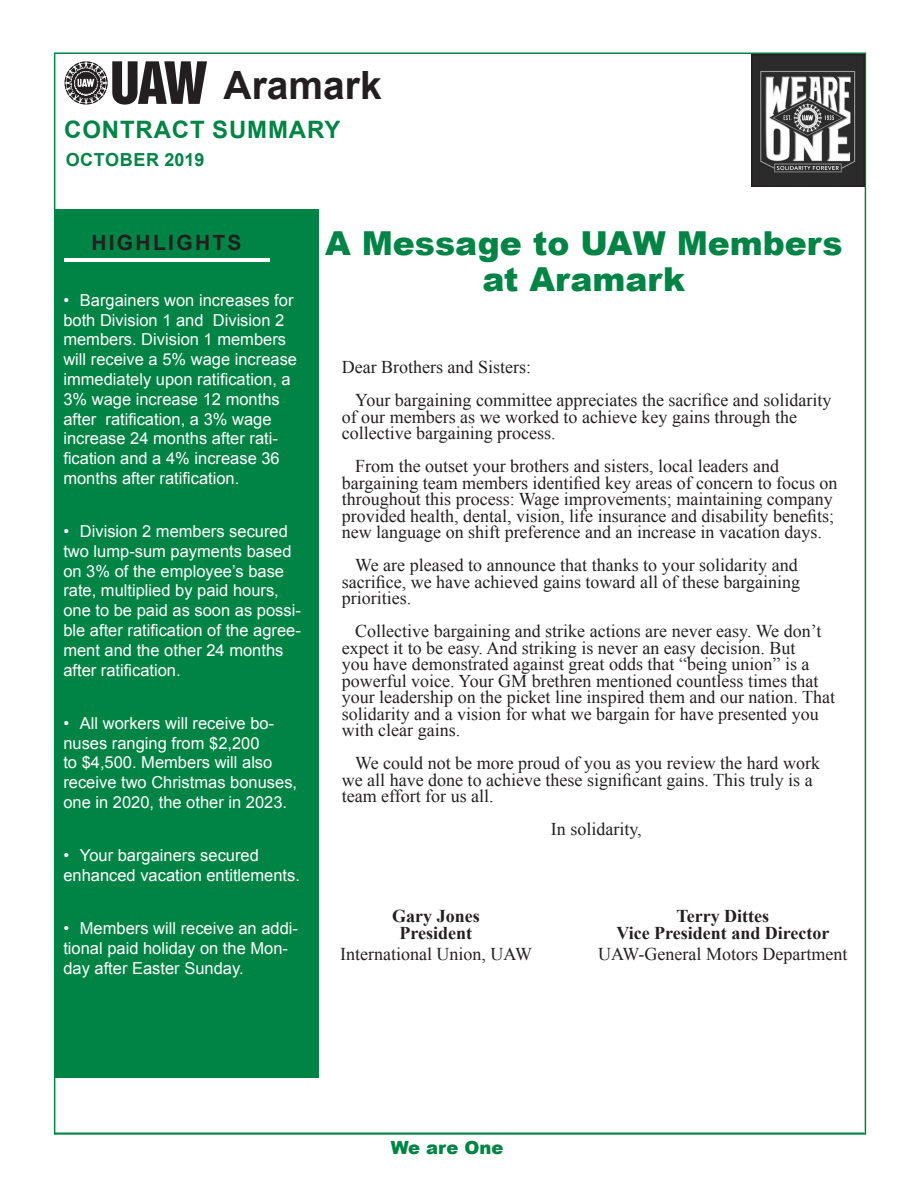
<style>
.page{position:relative;width:918px;height:1188px;background:#fff}
.page>*{position:absolute;margin:0;border:0;box-sizing:border-box;transform-origin:0 0}
.Body_1{font:700 39px "Arial";color:#231f20}
.Head_1{font:900 33px/36px "Arial";color:#008445;text-align:center}
.t1{font:700 24px "Arial";letter-spacing:.035em;color:#008445}
.t2{font:700 21px "Arial";letter-spacing:.11em;color:#231f20}
.Body_1-2{font:18px/16.5px "Times New Roman";color:#231f20}
.Body_1-3{font:700 18px "Times New Roman";color:#231f20}
.t3{font:700 18px "Arial";letter-spacing:.035em;color:#008445}
.t4{font:900 18px "Arial";color:#008445}
.Sidebar_Bullets{font:16.5px/19.8px "Arial";color:#fff}
</style>
<div class="page">
<div style="left:54px;top:210px;width:265px;height:868px;background:#008445"></div>
<hr style="left:64px;top:258px;width:206px;height:4px;background:#fff">
<img style="left:754px;top:57px;width:108px;height:127px">
<div style="left:751px;top:54px;width:114px;height:133px;border:2px solid #231f20"></div>
<svg style="left:64px;top:61px;width:143px;height:44px"></svg>
<p class="Body_1" style="left:224px;top:58px;width:160px">Aramark</p>
<p class="t1" style="left:64px;top:112px;width:278px">CONTRACT SUMMARY</p>
<p class="t3" style="left:66px;top:147px;width:140px">OCTOBER 2019</p>
<p class="t2" style="left:91px;top:228px;width:152px">HIGHLIGHTS</p>
<p class="Sidebar_Bullets" style="left:63px;top:290px;width:235px">• Bargainers won increases for both Division 1 and Division 2 members. Division 1 members will receive a 5% wage increase immediately upon ratification, a<br>3% wage increase 12 months after ratification, a 3% wage increase 24 months after rati&shy;fication and a 4% increase 36 months after ratification.</p>
<p class="Sidebar_Bullets" style="left:63px;top:521px;width:239px">• Division 2 members secured two lump-sum payments based on 3% of the employee’s base rate, multiplied by paid hours, one to be paid as soon as possi&shy;ble after ratification of the agree&shy;ment and the other 24 months after ratification.</p>
<p class="Sidebar_Bullets" style="left:63px;top:713px;width:235px">• All workers will receive bo&shy;nuses ranging from $2,200<br>to $4,500. Members will also receive two Christmas bonuses, one in 2020, the other in 2023.</p>
<p class="Sidebar_Bullets" style="left:63px;top:845px;width:238px">• Your bargainers secured enhanced vacation entitlements.</p>
<p class="Sidebar_Bullets" style="left:63px;top:918px;width:236px">• Members will receive an addi&shy;tional paid holiday on the Mon&shy;day after Easter Sunday.</p>
<p class="Head_1" style="left:325px;top:224px;width:519px">A Message to UAW Members at Aramark</p>
<p class="Body_1-2" style="left:342px;top:359px;width:191px">Dear Brothers and Sisters:</p>
<p class="Body_1-2" style="left:342px;top:392px;width:491px;text-indent:14px">Your bargaining committee appreciates the sacrifice and solidarity of our members as we worked to achieve key gains through the collective bargaining process.</p>
<p class="Body_1-2" style="left:342px;top:458px;width:497px;text-indent:14px">From the outset your brothers and sisters, local leaders and bargaining team members identified key areas of concern to focus on throughout this process: Wage improvements; maintaining company provided health, dental, vision, life insurance and disability benefits; new language on shift preference and an increase in vacation days.</p>
<p class="Body_1-2" style="left:342px;top:557px;width:460px;text-indent:14px">We are pleased to announce that thanks to your solidarity and sacrifice, we have achieved gains toward all of these bargaining priorities.</p>
<p class="Body_1-2" style="left:342px;top:623px;width:495px;text-indent:14px">Collective bargaining and strike actions are never easy. We don’t expect it to be easy. And striking is never an easy decision. But<br>you have demonstrated against great odds that “being union” is a powerful voice. Your GM brethren mentioned countless times that your leadership on the picket line inspired them and our nation. That solidarity and a vision for what we bargain for have presented you with clear gains.</p>
<p class="Body_1-2" style="left:342px;top:755px;width:480px;text-indent:14px">We could not be more proud of you as you review the hard work we all have done to achieve these significant gains. This truly is a team effort for us all.</p>
<p class="Body_1-2" style="left:551px;top:821px;width:92px">In solidarity,</p>
<p class="Body_1-3" style="left:392px;top:903px;width:89px">Gary Jones</p>
<p class="Body_1-3" style="left:400px;top:920px;width:74px">President</p>
<p class="Body_1-2" style="left:340px;top:945px;width:194px">International Union, UAW</p>
<p class="Body_1-3" style="left:676px;top:903px;width:94px">Terry Dittes</p>
<p class="Body_1-3" style="left:616px;top:920px;width:215px">Vice President and Director</p>
<p class="Body_1-2" style="left:598px;top:945px;width:251px">UAW-General Motors Department</p>
<p class="t4" style="left:391px;top:1134px;width:114px">We are One</p>
</div>
